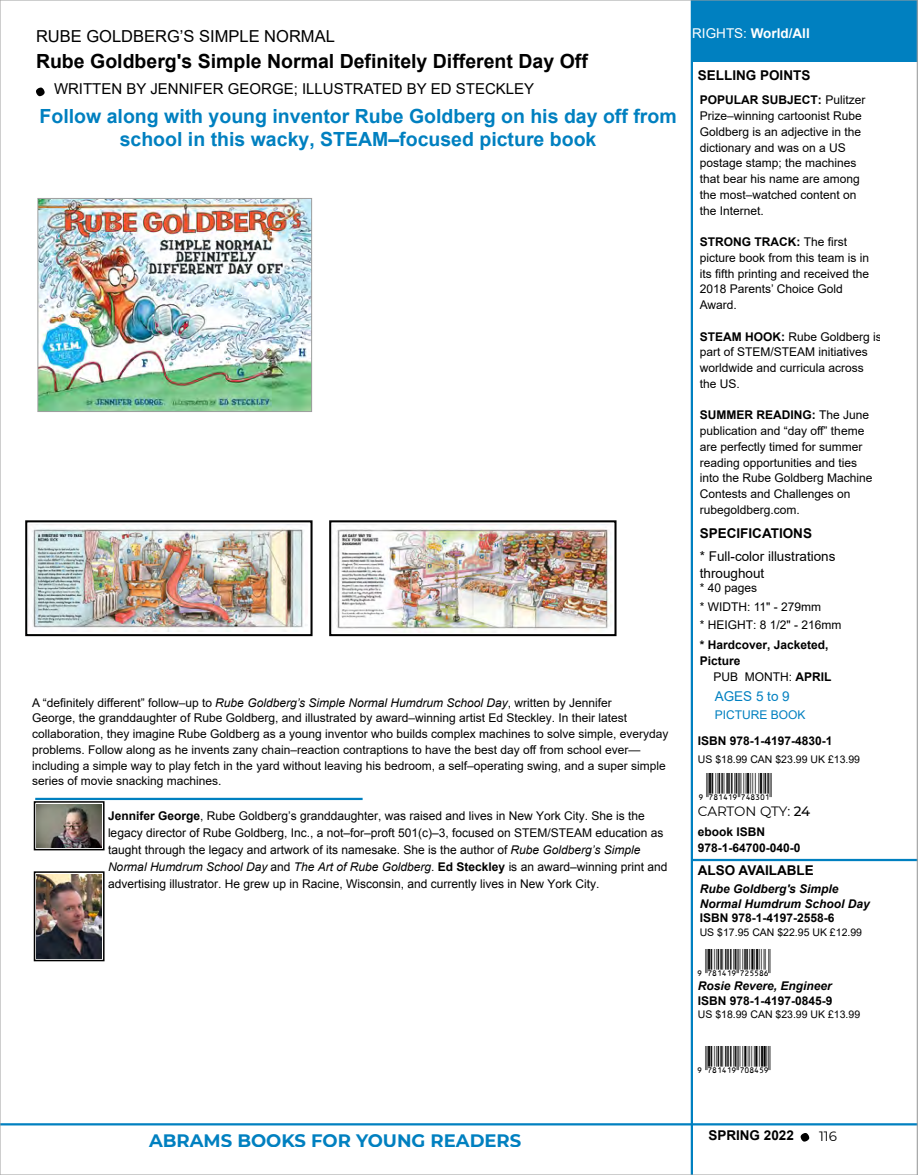
<style>
.page{position:relative;width:918px;height:1175px;background:#fff}
.page>*{position:absolute;margin:0;border:0;box-sizing:border-box;transform-origin:0 0}
.t1{font:27px "UPC Half";color:#000}
.t2{font:700 19.5px/22.5px "Arial";color:#0080c0;text-align:center}
.t3{font:700 19.5px "Arial";color:#000}
.t4{font:700 18px "Montserrat";color:#0080c0}
.t5{font:16.5px "Arial";color:#000}
.t6{font:15px "Arial";color:#000}
.t7{font:13.5px/22.4px "Arial";color:#000}
.t8{font:700 13.5px "Arial";color:#000}
.t9{font:700 13.5px "Arial";color:#fff}
.t10{font:13.5px "Montserrat";letter-spacing:-.005em;color:#000}
.t11{font:13.5px "Arial";color:#0080c0}
.t12{font:12px/15.8px "Arial";color:#000}
.t13{font:700 12px/25.7px "Arial";color:#000}
.t14{font:italic 700 12px/14.7px "Arial";color:#000}
.t15{font:10.5px "Arial";color:#000}
.s1{font-weight:400}
.s2{font-weight:700}
.s3{font-style:italic}
.s4{font-weight:400;color:#0080c0}
.s5{font-weight:500}
.s6{font-style:normal}
</style>
<div class="page">
<div style="left:801px;top:1133px;width:7px;height:7px;background:#000;border-radius:3px"></div>
<div style="left:801px;top:1132px;width:8px;height:9px;border:2px solid #000;border-radius:3px"></div>
<hr style="left:0;top:1123px;width:918px;height:2px;background:#0080c0">
<hr style="left:691px;top:0;width:2px;height:1174px;background:#0080c0">
<hr style="left:35px;top:797px;width:328px;height:3px;background:#0080c0">
<img style="left:40px;top:200px;width:270px;height:210px">
<div style="left:25px;top:520px;width:288px;height:116px;border:2px solid #000"></div>
<img style="left:31px;top:524px;width:275px;height:108px">
<div style="left:329px;top:520px;width:288px;height:116px;border:2px solid #000"></div>
<img style="left:337px;top:524px;width:275px;height:108px">
<div style="left:34px;top:871px;width:71px;height:90px;border:2px solid #000"></div>
<img style="left:37px;top:874px;width:65px;height:84px">
<div style="left:34px;top:801px;width:71px;height:49px;border:2px solid #000"></div>
<img style="left:37px;top:804px;width:65px;height:43px">
<hr style="left:692px;top:859px;width:226px;height:2px;background:#0080c0">
<div style="left:692px;top:0;width:226px;height:62px;background:#0080c0"></div>
<div style="left:37px;top:88px;width:7px;height:7px;background:#000;border-radius:3px"></div>
<div style="left:36px;top:88px;width:9px;height:8px;border:2px solid #000;border-radius:3px"></div>
<div style="left:38px;top:198px;width:274px;height:214px;border:1px solid #9d9e9e"></div>
<hr style="left:0;top:0;width:1px;height:1174px;background:#9d9e9e">
<hr style="left:917px;top:0;width:1px;height:1174px;background:#9d9e9e">
<hr style="left:0;top:0;width:918px;height:1px;background:#9d9e9e">
<hr style="left:0;top:1174px;width:918px;height:1px;background:#9d9e9e">
<p class="t5" style="left:36px;top:25px;width:300px">RUBE GOLDBERG’S SIMPLE NORMAL</p>
<p class="t9" style="left:692px;top:23px;width:119px"><span class="s1">RIGHTS:</span> World/All</p>
<p class="t3" style="left:36px;top:47px;width:553px">Rube Goldberg's Simple Normal Definitely Different Day Off</p>
<p class="t6" style="left:54px;top:78px;width:482px">WRITTEN BY JENNIFER GEORGE; ILLUSTRATED BY ED STECKLEY</p>
<p class="t2" style="left:40px;top:105px;width:639px">Follow along with young inventor Rube Goldberg on his day off from school in this wacky, STEAM–focused picture book</p>
<p class="t8" style="left:698px;top:66px;width:114px">SELLING POINTS</p>
<p class="t12" style="left:700px;top:92px;width:167px"><span class="s2">POPULAR SUBJECT:</span> Pulitzer<br>Prize–winning cartoonist Rube<br>Goldberg is an adjective in the dictionary and was on a US postage stamp; the machines that bear his name are among the most–watched content on the Internet.</p>
<p class="t12" style="left:700px;top:234px;width:171px"><span class="s2">STRONG TRACK:</span> The first picture book from this team is in its fifth printing and received the<br>2018 Parents’ Choice Gold<br>Award.</p>
<p class="t12" style="left:700px;top:328px;width:184px"><span class="s2">STEAM HOOK:</span> Rube Goldberg is part of STEM/STEAM initiatives worldwide and curricula across the US.</p>
<p class="t12" style="left:700px;top:407px;width:174px"><span class="s2">SUMMER READING:</span> The June publication and “day off” theme are perfectly timed for summer reading opportunities and ties into the Rube Goldberg Machine<br>Contests and Challenges on rubegoldberg.com.</p>
<p class="t12" style="left:32px;top:694px;width:638px">A “definitely different” follow–up to <span class="s3">Rube Goldberg’s Simple Normal Humdrum School Day</span>, written by Jennifer<br>George, the granddaughter of Rube Goldberg, and illustrated by award–winning artist Ed Steckley. In their latest collaboration, they imagine Rube Goldberg as a young inventor who builds complex machines to solve simple, everyday problems. Follow along as he invents zany chain–reaction contraptions to have the best day off from school ever— including a simple way to play fetch in the yard without leaving his bedroom, a self–operating swing, and a super simple series of movie snacking machines.</p>
<p class="t12" style="left:108px;top:808px;width:561px;line-height:16.8px"><span class="s2">Jennifer George</span>, Rube Goldberg’s granddaughter, was raised and lives in New York City. She is the legacy director of Rube Goldberg, Inc., a not–for–proft 501(c)–3, focused on STEM/STEAM education as taught through the legacy and artwork of its namesake. She is the author of <span class="s3">Rube Goldberg’s Simple Normal Humdrum School Day</span> and <span class="s3">The Art of Rube Goldberg</span>. <span class="s2">Ed Steckley</span> is an award–winning print and advertising illustrator. He grew up in Racine, Wisconsin, and currently lives in New York City.</p>
<p class="t7" style="left:700px;top:522px;width:137px"><span class="s2">SPECIFICATIONS<br></span>* Full-color illustrations</p>
<p class="t7" style="left:700px;top:561px;width:66px">throughout</p>
<p class="t12" style="left:700px;top:578px;width:143px;line-height:18.8px">* 40 pages<br>* WIDTH: 11" - 279mm<br>* HEIGHT: 8 1/2" - 216mm</p>
<p class="t13" style="left:700px;top:632px;width:130px">* Hardcover, Jacketed,</p>
<p class="t13" style="left:700px;top:648px;width:42px">Picture</p>
<p class="t12" style="left:714px;top:668px;width:119px">PUB MONTH: <span class="s2">APRIL</span></p>
<p class="t11" style="left:715px;top:686px;width:77px">AGES 5 to 9</p>
<p class="t13" style="left:698px;top:702px;width:136px;text-indent:17px"><span class="s4">PICTURE BOOK<br></span>ISBN 978-1-4197-4830-1</p>
<p class="t15" style="left:698px;top:752px;width:164px">US $18.99 CAN $23.99 UK £13.99</p>
<p class="t1" style="left:699px;top:774px;width:79px">ËxHSLELJy748301z</p>
<p class="t10" style="left:698px;top:802px;width:114px">CARTON QTY: <span class="s5">24</span></p>
<p class="t13" style="left:698px;top:824px;width:104px;line-height:15.8px">ebook ISBN<br>978-1-64700-040-0</p>
<p class="t8" style="left:698px;top:860px;width:118px">ALSO AVAILABLE</p>
<p class="t14" style="left:700px;top:881px;width:172px">Rube Goldberg's Simple<br>Normal Humdrum School Day<br><span class="s6">ISBN 978-1-4197-2558-6</span></p>
<p class="t15" style="left:700px;top:924px;width:164px">US $17.95 CAN $22.95 UK £12.99</p>
<p class="t1" style="left:698px;top:951px;width:79px">ËxHSLELJy725586z</p>
<p class="t13" style="left:698px;top:978px;width:136px;line-height:14.7px"><span class="s3">Rosie Revere, Engineer<br></span>ISBN 978-1-4197-0845-9</p>
<p class="t15" style="left:698px;top:1007px;width:164px">US $18.99 CAN $23.99 UK £13.99</p>
<p class="t1" style="left:698px;top:1047px;width:79px">ËxHSLELJy708459z</p>
<p class="t4" style="left:149px;top:1127px;width:374px">ABRAMS BOOKS FOR YOUNG READERS</p>
<p class="t8" style="left:708px;top:1125px;width:87px">SPRING 2022</p>
<p class="t10" style="left:819px;top:1126px;width:19px">116</p>
</div>
